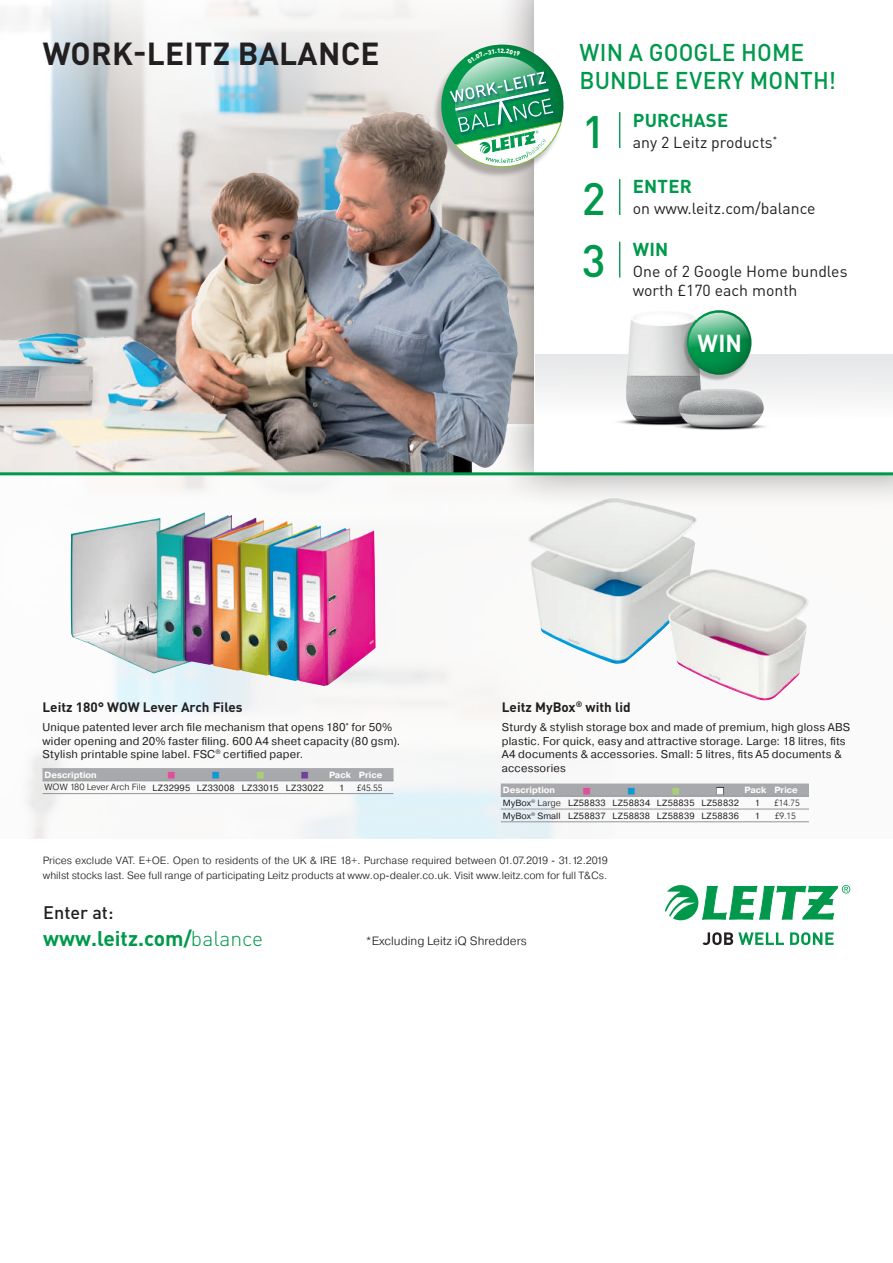
<style>
.page{position:relative;width:893px;height:1263px;background:#fff}
.page>*{position:absolute;margin:0;border:0;box-sizing:border-box;transform-origin:0 0}
.t1{font:500 44.85px "DIN Pro";color:#00994c}
.t2{font:700 31.5px "DIN Pro";letter-spacing:.01em;color:#231f20}
.t3{font:700 24.3px "DIN Pro";color:#fff;scale:.95 1}
.t4{font:500 24px/28.5px "DIN Pro";letter-spacing:.005em;color:#00994c;scale:.95 1}
.t5{font:700 21px "DIN Pro";color:#00994c}
.t6{font:700 18.45px "DIN Pro";letter-spacing:.01em;color:#00994c}
.t7{font:500 18px "DIN Pro";color:#231f20}
.t8{font:15.9px/19.4px "DIN Pro";color:#231f20}
.t9{font:700 13.5px "DIN Pro";color:#231f20}
.t10{font:300 12px "Pragmatica";color:#231f20}
.t11{font:11.25px/13.5px "Pragmatica";letter-spacing:.015em;color:#231f20}
.t12{font:300 10.5px/15px "Pragmatica";color:#231f20}
.t13{font:9.3px "DIN Pro";color:#231f20}
.t14{font:9px "Pragmatica";letter-spacing:.025em;color:#231f20}
.t15{font:700 9px "Pragmatica";color:#fff}
.t16{font:300 9px/12.3px "Avenir";color:#231f20}
.t17{font:9px "Leitzfont";color:#e24e9c}
.t18{font:9px "Leitzfont";color:#0d99d7}
.t19{font:9px "Leitzfont";color:#aad075}
.t20{font:9px "Leitzfont";color:#714099}
.t21{font:9px "Leitzfont";color:#fff}
.s1{font-weight:300}
</style>
<div class="page">
<img style="left:0;top:296px;width:497px;height:176px">
<img style="left:0;top:0;width:497px;height:296px">
<div style="left:497px;top:0;width:396px;height:510px;background:#231f20;opacity:.5"></div>
<div style="left:535px;top:0;width:358px;height:472px;background:#fff"></div>
<div style="left:535px;top:353px;width:358px;height:70px;background:linear-gradient(to bottom,#e4e5e6,#fff)"></div>
<hr style="left:0;top:472px;width:893px;height:3px;background:#00994c">
<div style="left:432px;top:47px;width:132px;height:132px;background:#231f20;opacity:.3"></div>
<img style="left:612px;top:312px;width:169px;height:118px">
<div style="left:682px;top:312px;width:69px;height:69px;background:#231f20;opacity:.3"></div>
<svg style="left:686px;top:310px;width:66px;height:66px;background:#53ac7f"></svg>
<hr style="left:619px;top:242px;width:1px;height:36px;background:#00994c">
<hr style="left:619px;top:179px;width:1px;height:36px;background:#00994c">
<hr style="left:619px;top:112px;width:1px;height:36px;background:#00994c">
<img style="left:528px;top:498px;width:169px;height:166px">
<img style="left:666px;top:569px;width:143px;height:131px">
<div style="left:43px;top:768px;width:350px;height:12px;background:#a8a9ad"></div>
<hr style="left:43px;top:780px;width:106px;height:1px;background:#939598">
<hr style="left:149px;top:780px;width:45px;height:1px;background:#939598">
<hr style="left:194px;top:780px;width:44px;height:1px;background:#939598">
<hr style="left:238px;top:780px;width:45px;height:1px;background:#939598">
<hr style="left:283px;top:780px;width:44px;height:1px;background:#939598">
<hr style="left:327px;top:780px;width:30px;height:1px;background:#939598">
<hr style="left:357px;top:780px;width:36px;height:1px;background:#939598">
<hr style="left:43px;top:793px;width:106px;height:1px;background:#939598">
<hr style="left:149px;top:793px;width:45px;height:1px;background:#939598">
<hr style="left:194px;top:793px;width:44px;height:1px;background:#939598">
<hr style="left:238px;top:793px;width:45px;height:1px;background:#939598">
<hr style="left:283px;top:793px;width:44px;height:1px;background:#939598">
<hr style="left:327px;top:793px;width:30px;height:1px;background:#939598">
<hr style="left:357px;top:793px;width:36px;height:1px;background:#939598">
<svg style="left:501px;top:783px;width:308px;height:13px;background:#aaabaf"></svg>
<hr style="left:501px;top:796px;width:64px;height:1px;background:#939598">
<hr style="left:565px;top:796px;width:44px;height:1px;background:#939598">
<hr style="left:609px;top:796px;width:45px;height:1px;background:#939598">
<hr style="left:654px;top:796px;width:44px;height:1px;background:#939598">
<hr style="left:698px;top:796px;width:44px;height:1px;background:#939598">
<hr style="left:742px;top:796px;width:30px;height:1px;background:#939598">
<hr style="left:772px;top:796px;width:37px;height:1px;background:#939598">
<hr style="left:501px;top:809px;width:64px;height:1px;background:#939598">
<hr style="left:565px;top:809px;width:44px;height:1px;background:#939598">
<hr style="left:609px;top:809px;width:45px;height:1px;background:#939598">
<hr style="left:654px;top:809px;width:44px;height:1px;background:#939598">
<hr style="left:698px;top:809px;width:44px;height:1px;background:#939598">
<hr style="left:742px;top:809px;width:30px;height:1px;background:#939598">
<hr style="left:772px;top:809px;width:37px;height:1px;background:#939598">
<hr style="left:501px;top:821px;width:64px;height:1px;background:#939598">
<hr style="left:565px;top:821px;width:44px;height:1px;background:#939598">
<hr style="left:609px;top:821px;width:45px;height:1px;background:#939598">
<hr style="left:654px;top:821px;width:44px;height:1px;background:#939598">
<hr style="left:698px;top:821px;width:44px;height:1px;background:#939598">
<hr style="left:742px;top:821px;width:30px;height:1px;background:#939598">
<hr style="left:772px;top:821px;width:37px;height:1px;background:#939598">
<div style="left:717px;top:787px;width:7px;height:7px;border:1px solid #231f20"></div>
<img style="left:70px;top:512px;width:306px;height:174px">
<svg style="left:665px;top:885px;width:185px;height:60px"></svg>
<svg style="left:436px;top:45px;width:128px;height:127px"></svg>
<h2 class="t2" style="left:43px;top:33px;width:338px">WORK-LEITZ BALANCE</h2>
<h3 class="t4" style="left:580px;top:37px;width:271px">WIN A GOOGLE HOME<br>BUNDLE EVERY MONTH!</h3>
<h1 class="t1" style="left:582px;top:101px;width:25px">1</h1>
<h3 class="t6" style="left:633px;top:107px;width:97px">PURCHASE</h3>
<h3 class="t8" style="left:633px;top:132px;width:141px">any 2 Leitz products</h3>
<p class="t13" style="left:773px;top:133px;width:6px">*</p>
<h1 class="t1" style="left:582px;top:168px;width:25px">2</h1>
<h3 class="t6" style="left:633px;top:174px;width:60px">ENTER</h3>
<h3 class="t8" style="left:633px;top:198px;width:184px">on www.leitz.com/balance</h3>
<h1 class="t1" style="left:582px;top:231px;width:25px">3</h1>
<h3 class="t6" style="left:633px;top:237px;width:37px">WIN</h3>
<h3 class="t8" style="left:633px;top:261px;width:216px">One of 2 Google Home bundles worth £170 each month</h3>
<h3 class="t3" style="left:697px;top:326px;width:48px">WIN</h3>
<p class="t9" style="left:502px;top:697px;width:130px">Leitz MyBox<sup>®</sup> with lid</p>
<p class="t11" style="left:502px;top:721px;width:350px">Sturdy &amp; stylish storage box and made of premium, high gloss ABS plastic. For quick, easy and attractive storage. Large: 18 litres, fits A4 documents &amp; accessories. Small: 5 litres, fits A5 documents &amp; accessories</p>
<p class="t9" style="left:43px;top:697px;width:202px">Leitz 180° WOW Lever Arch Files</p>
<p class="t11" style="left:43px;top:721px;width:359px">Unique patented lever arch file mechanism that opens 180° for 50% wider opening and 20% faster filing. 600 A4 sheet capacity (80 gsm).<br>Stylish printable spine label. FSC<sup>®</sup> certified paper.</p>
<p class="t15" style="left:45px;top:769px;width:54px">Description</p>
<p class="t17" style="left:168px;top:771px;width:8px">1</p>
<p class="t18" style="left:213px;top:771px;width:8px">1</p>
<p class="t19" style="left:257px;top:771px;width:8px">1</p>
<p class="t20" style="left:301px;top:771px;width:8px">1</p>
<p class="t15" style="left:329px;top:769px;width:55px">Pack Price</p>
<p class="t14" style="left:45px;top:782px;width:280px"><span class="s1">WOW 180 Lever Arch File</span> LZ32995 LZ33008 LZ33015 LZ33022</p>
<p class="t14" style="left:339px;top:782px;width:7px">1</p>
<p class="t15" style="left:503px;top:784px;width:54px">Description</p>
<p class="t17" style="left:584px;top:786px;width:8px">1</p>
<p class="t18" style="left:628px;top:786px;width:8px">1</p>
<p class="t19" style="left:672px;top:786px;width:8px">1</p>
<p class="t21" style="left:717px;top:786px;width:8px">1</p>
<p class="t15" style="left:745px;top:784px;width:55px">Pack Price</p>
<p class="t14" style="left:503px;top:797px;width:238px">MyBox<sup>®</sup> <span class="s1">Large</span> LZ58833 LZ58834 LZ58835 LZ58832</p>
<p class="t14" style="left:755px;top:797px;width:7px">1</p>
<p class="t14" style="left:503px;top:810px;width:238px">MyBox<sup>®</sup> Small LZ58837 LZ58838 LZ58839 LZ58836</p>
<p class="t14" style="left:755px;top:810px;width:7px">1</p>
<p class="t16" style="left:357px;top:781px;width:27px">£45.55</p>
<p class="t16" style="left:774px;top:797px;width:27px">£14.75 £9.15</p>
<p class="t12" style="left:43px;top:852px;width:566px">Prices exclude VAT. E+OE. Open to residents of the UK &amp; IRE 18+. Purchase required between 01.07.2019 - 31.12.2019 whilst stocks last. See full range of participating Leitz products at www.op-dealer.co.uk. Visit www.leitz.com for full T&amp;Cs.</p>
<h3 class="t7" style="left:43px;top:900px;width:72px">Enter at:</h3>
<h3 class="t5" style="left:43px;top:924px;width:221px">www.leitz.com/<span class="s1">balance</span></h3>
<p class="t10" style="left:366px;top:933px;width:162px">*Excluding Leitz iQ Shredders</p>
</div>
